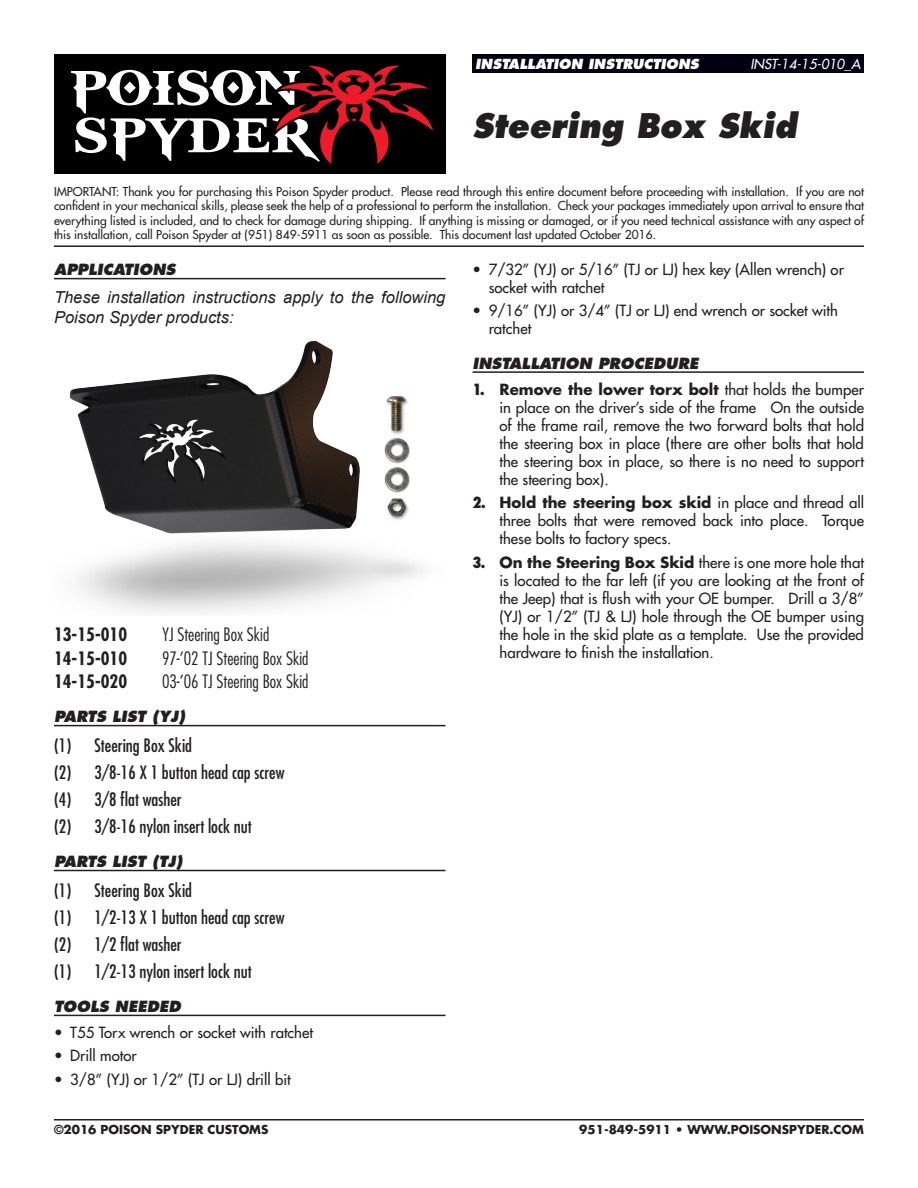
<style>
.page{position:relative;width:918px;height:1188px;background:#fff}
.page>*{position:absolute;margin:0;border:0;box-sizing:border-box;transform-origin:0 0}
.t1{font:italic 800 33px "Futura";color:#231f20;scale:.95 1}
.Part_List{font:condensed 18px "Futura";color:#231f20}
.Part_Number___Name{font:300 condensed 18px "Futura";color:#231f20}
.Part_Number___Name-2{font:700 condensed 18px "Futura";color:#231f20}
.Notes{font:italic 16.5px/19.8px "Arial";color:#231f20}
.t2{font:15px/18px "Futura";color:#231f20;text-align:justify}
.Section_Head{font:italic 800 15px "Futura";color:#231f20}
.t3{font:italic 800 13.5px "Futura";color:#fff}
.t4{font:italic 13.5px "Futura";color:#fff}
.Important{font:12px/14.4px "Futura";color:#231f20;text-align:justify}
.t5{font:700 12px "Futura";color:#231f20}
.s1{font-weight:800;font-stretch:condensed}
.s2{font-weight:700}
</style>
<div class="page">
<hr style="left:54px;top:1119px;width:810px;height:1px;background:#231f20">
<div style="left:54px;top:54px;width:392px;height:120px;background:#000001"></div>
<svg style="left:71px;top:65px;width:362px;height:99px"></svg>
<div style="left:472px;top:54px;width:392px;height:18px;background:#000012"></div>
<hr style="left:54px;top:245px;width:810px;height:2px;background:#231f20">
<hr style="left:54px;top:278px;width:392px;height:1px;background:#231f20">
<hr style="left:54px;top:725px;width:392px;height:1px;background:#231f20">
<hr style="left:54px;top:870px;width:392px;height:1px;background:#231f20">
<hr style="left:54px;top:1015px;width:392px;height:1px;background:#231f20">
<img style="left:69px;top:340px;width:354px;height:274px">
<hr style="left:472px;top:371px;width:392px;height:2px;background:#231f20">
<p class="t3" style="left:475px;top:55px;width:225px">INSTALLATION INSTRUCTIONS</p>
<p class="t4" style="left:750px;top:55px;width:112px">INST-14-15-010_A</p>
<h1 class="t1" style="left:472px;top:105px;width:343px">Steering Box Skid</h1>
<p class="Important" style="left:54px;top:184px;width:812px">IMPORTANT: Thank you for purchasing this Poison Spyder product. Please read through this entire document before proceeding with installation. If you are not confident in your mechanical skills, please seek the help of a professional to perform the installation. Check your packages immediately upon arrival to ensure that everything listed is included, and to check for damage during shipping. If anything is missing or damaged, or if you need technical assistance with any aspect of this installation, call Poison Spyder at (951) 849-5911 as soon as possible. This document last updated October 2016.</p>
<p class="Section_Head" style="left:54px;top:260px;width:123px">APPLICATIONS</p>
<p class="Notes" style="left:54px;top:288px;width:393px">These installation instructions apply to the following<br>Poison Spyder products:</p>
<p class="t2" style="left:489px;top:261px;width:357px;text-indent:-16px">• 7/32” (YJ) or 5/16” (TJ or LJ) hex key (Allen wrench) or socket with ratchet</p>
<p class="t2" style="left:489px;top:302px;width:351px;text-indent:-16px">• 9/16” (YJ) or 3/4” (TJ or LJ) end wrench or socket with ratchet</p>
<p class="Section_Head" style="left:472px;top:354px;width:227px">INSTALLATION PROCEDURE</p>
<p class="t2" style="left:500px;top:380px;width:366px;text-indent:-27px"><span class="s1">1.</span> <span class="s2">Remove the lower torx bolt</span> that holds the bumper in place on the driver’s side of the frame On the outside of the frame rail, remove the two forward bolts that hold the steering box in place (there are other bolts that hold the steering box in place, so there is no need to support the steering box).</p>
<p class="t2" style="left:500px;top:494px;width:366px;text-indent:-27px"><span class="s1">2.</span> <span class="s2">Hold the steering box skid</span> in place and thread all three bolts that were removed back into place. Torque these bolts to factory specs.</p>
<p class="t2" style="left:500px;top:553px;width:366px;text-indent:-27px"><span class="s1">3.</span> <span class="s2">On the Steering Box Skid</span> there is one more hole that is located to the far left (if you are looking at the front of the Jeep) that is flush with your OE bumper. Drill a 3/8” (YJ) or 1/2” (TJ &amp; LJ) hole through the OE bumper using the hole in the skid plate as a template. Use the provided hardware to finish the installation.</p>
<p class="Part_Number___Name-2" style="left:54px;top:623px;width:75px">13-15-010</p>
<p class="Part_Number___Name" style="left:162px;top:624px;width:109px">YJ Steering Box Skid</p>
<p class="Part_Number___Name-2" style="left:54px;top:647px;width:75px">14-15-010</p>
<p class="Part_Number___Name" style="left:162px;top:647px;width:148px">97-’02 TJ Steering Box Skid</p>
<p class="Part_Number___Name-2" style="left:54px;top:670px;width:75px">14-15-020</p>
<p class="Part_Number___Name" style="left:162px;top:671px;width:148px">03-’06 TJ Steering Box Skid</p>
<p class="Section_Head" style="left:54px;top:707px;width:133px">PARTS LIST (YJ)</p>
<p class="Part_List" style="left:54px;top:734px;width:140px">(1) Steering Box Skid</p>
<p class="Part_List" style="left:54px;top:761px;width:232px">(2) 3/8-16 X 1 button head cap screw</p>
<p class="Part_List" style="left:54px;top:788px;width:129px">(4) 3/8 flat washer</p>
<p class="Part_List" style="left:54px;top:815px;width:199px">(2) 3/8-16 nylon insert lock nut</p>
<p class="Section_Head" style="left:54px;top:852px;width:130px">PARTS LIST (TJ)</p>
<p class="Part_List" style="left:54px;top:879px;width:140px">(1) Steering Box Skid</p>
<p class="Part_List" style="left:54px;top:906px;width:232px">(1) 1/2-13 X 1 button head cap screw</p>
<p class="Part_List" style="left:54px;top:933px;width:129px">(2) 1/2 flat washer</p>
<p class="Part_List" style="left:54px;top:960px;width:199px">(1) 1/2-13 nylon insert lock nut</p>
<p class="Section_Head" style="left:54px;top:997px;width:128px">TOOLS NEEDED</p>
<p class="t2" style="left:54px;top:1024px;width:260px">• T55 Torx wrench or socket with ratchet</p>
<p class="t2" style="left:54px;top:1047px;width:84px">• Drill motor</p>
<p class="t2" style="left:54px;top:1070px;width:238px">• 3/8” (YJ) or 1/2” (TJ or LJ) drill bit</p>
<p class="t5" style="left:54px;top:1122px;width:216px">©2016 POISON SPYDER CUSTOMS</p>
<p class="t5" style="left:579px;top:1122px;width:286px">951-849-5911 • WWW.POISONSPYDER.COM</p>
</div>
